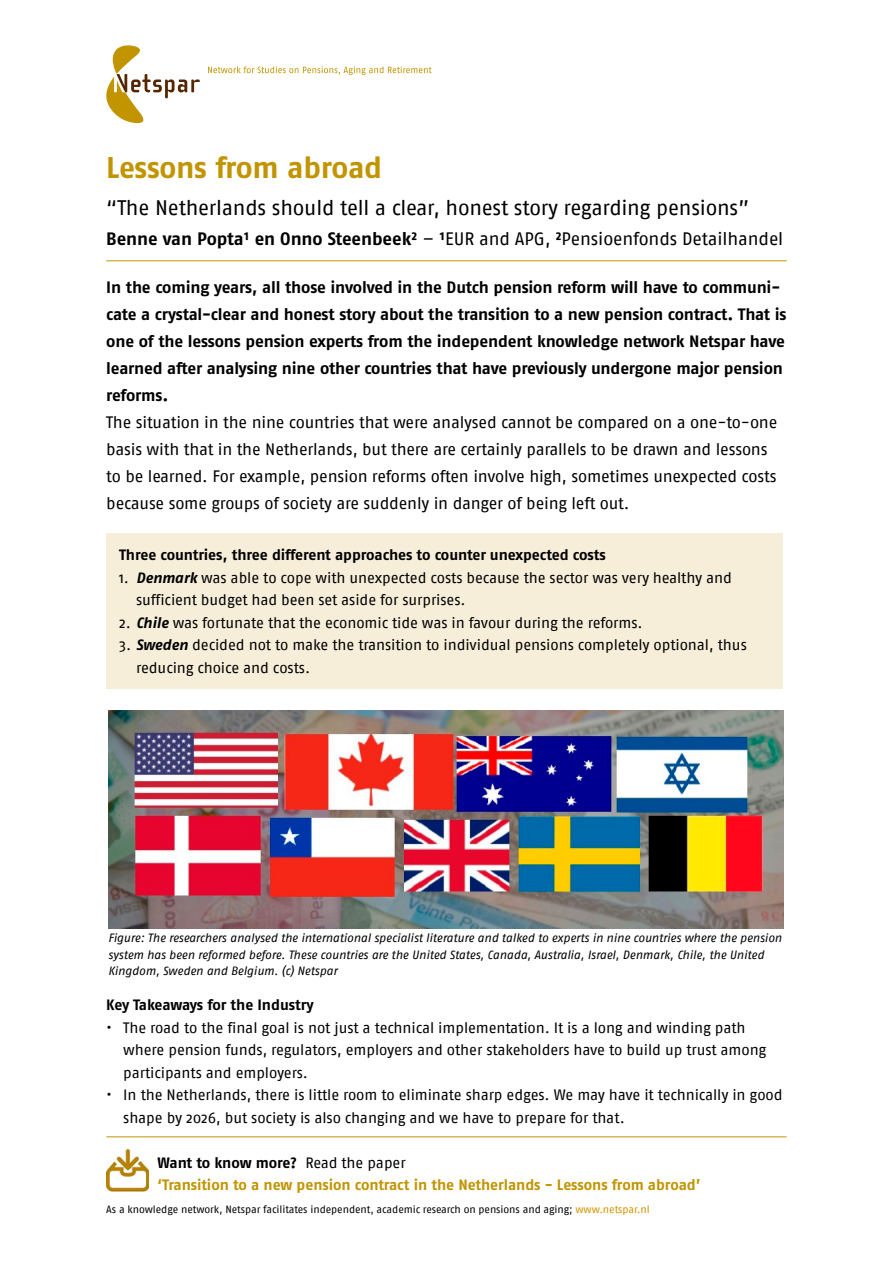
<style>
.page{position:relative;width:893px;height:1263px;background:#fff}
.page>*{position:absolute;margin:0;border:0;box-sizing:border-box;transform-origin:0 0}
.t1{font:700 30px "Fago OT";letter-spacing:-.01em;color:#c19400}
.t2{font:21px "Fago No";letter-spacing:-.01em;color:#000}
.t3{font:18px "Fago No";letter-spacing:-.005em;color:#000}
.t4{font:700 16.5px/27px "Fago OT";letter-spacing:-.01em;color:#000}
.t5{font:16.5px/27px "Fago No";letter-spacing:-.01em;color:#000}
.t6{font:15px/22.5px "Fago No";letter-spacing:-.005em;color:#000}
.t7{font:700 15px/22.5px "Fago OT";letter-spacing:-.005em;color:#c19400}
.t8{font:700 15px "Fago OT";letter-spacing:-.01em;color:#000}
.t9{font:italic 12px/16.5px "Fago No";letter-spacing:-.01em;color:#000}
.t10{font:10.5px "Fago No";letter-spacing:-.005em;color:#000}
.s1{font-family:"Fago OT";font-weight:700}
.s2{font-family:"Fago OT";font-weight:700;font-style:italic}
.s3{color:#000}
.s4{font-family:"Fago No";font-weight:400;color:#000}
.s5{color:#d19500}
</style>
<div class="page">
<svg style="left:106px;top:45px;width:94px;height:78px"></svg>
<svg style="left:208px;top:66px;width:224px;height:9px"></svg>
<img style="left:106px;top:1148px;width:43px;height:43px">
<div style="left:106px;top:533px;width:677px;height:155px;background:#f7eeda"></div>
<hr style="left:106px;top:1136px;width:681px;height:1px;background:#c19400">
<hr style="left:106px;top:260px;width:681px;height:1px;background:#c19400">
<img style="left:108px;top:711px;width:675px;height:217px">
<h1 class="t1" style="left:106px;top:149px;width:277px">Lessons from abroad</h1>
<h2 class="t2" style="left:106px;top:196px;width:644px">“The Netherlands should tell a clear, honest story regarding pensions”</h2>
<p class="t3" style="left:106px;top:229px;width:678px"><span class="s1">Benne van Popta¹ en Onno Steenbeek²</span> – <span class="s1">¹</span>EUR and APG, <span class="s1">²</span>Pensioenfonds Detailhandel</p>
<p class="t4" style="left:106px;top:273px;width:682px">In the coming years, all those involved in the Dutch pension reform will have to communi&shy;cate a crystal-clear and honest story about the transition to a new pension contract. That is one of the lessons pension experts from the independent knowledge network Netspar have learned after analysing nine other countries that have previously undergone major pension reforms.</p>
<p class="t5" style="left:106px;top:408px;width:673px">The situation in the nine countries that were analysed cannot be compared on a one-to-one basis with that in the Netherlands, but there are certainly parallels to be drawn and lessons to be learned. For example, pension reforms often involve high, sometimes unexpected costs because some groups of society are suddenly in danger of being left out.</p>
<p class="t8" style="left:119px;top:546px;width:488px">Three countries, three different approaches to counter unexpected costs</p>
<p class="t6" style="left:136px;top:566px;width:597px;text-indent:-17px">1. <span class="s2">Denmark</span> was able to cope with unexpected costs because the sector was very healthy and sufficient budget had been set aside for surprises.</p>
<p class="t6" style="left:119px;top:611px;width:525px">2. <span class="s2">Chile</span> was fortunate that the economic tide was in favour during the reforms.</p>
<p class="t6" style="left:136px;top:633px;width:612px;text-indent:-17px">3. <span class="s2">Sweden</span> decided not to make the transition to individual pensions completely optional, thus reducing choice and costs.</p>
<p class="t9" style="left:108px;top:929px;width:675px">Figure: The researchers analysed the international specialist literature and talked to experts in nine countries where the pension system has been reformed before. These countries are the United States, Canada, Australia, Israel, Denmark, Chile, the United<br>Kingdom, Sweden and Belgium. (c) Netspar</p>
<p class="t8" style="left:106px;top:996px;width:209px">Key Takeaways for the Industry</p>
<p class="t6" style="left:123px;top:1016px;width:645px;text-indent:-17px">• The road to the final goal is not just a technical implementation. It is a long and winding path where pension funds, regulators, employers and other stakeholders have to build up trust among participants and employers.</p>
<p class="t6" style="left:123px;top:1083px;width:661px;text-indent:-17px">• In the Netherlands, there is little room to eliminate sharp edges. We may have it technically in good shape by 2026, but society is also changing and we have to prepare for that.</p>
<p class="t7" style="left:157px;top:1151px;width:545px"><span class="s3">Want to know more?</span> <span class="s4">Read the paper<br></span>‘Transition to a new pension contract in the Netherlands - Lessons from abroad’</p>
<p class="t10" style="left:106px;top:1203px;width:545px">As a knowledge network, Netspar facilitates independent, academic research on pensions and aging; <span class="s5">www.netspar.nl</span></p>
</div>
